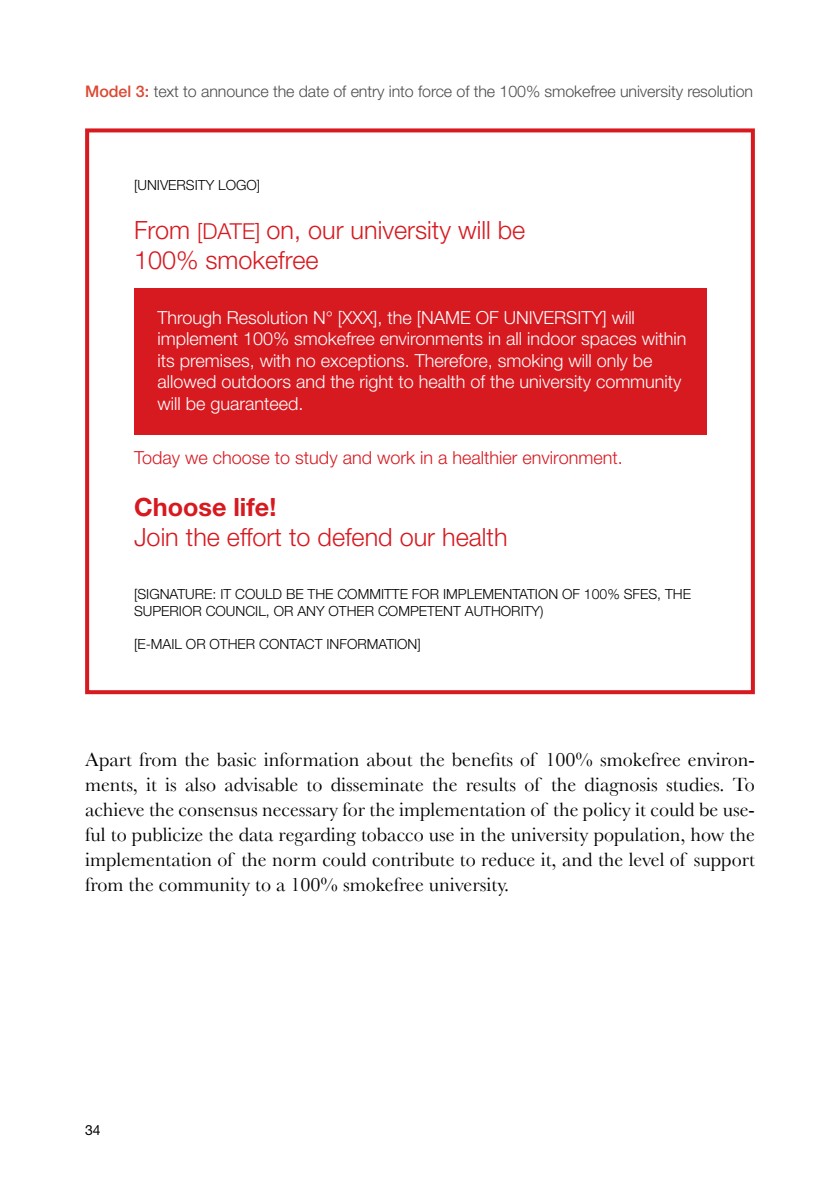
<style>
.page{position:relative;width:840px;height:1191px;background:#fff}
.page>*{position:absolute;margin:0;border:0;box-sizing:border-box;transform-origin:0 0}
.t1{font:300 25.2px/30.2px "Helvetica Neue LT Std";color:#d71920}
.t2{font:700 25.2px "Helvetica Neue LT Std";color:#d71920}
.t3{font:20px/25px "Baskerville";color:#000;text-align:justify}
.t4{font:300 18px/21.6px "Helvetica Neue LT Std";color:#fff}
.t5{font:300 18px "Helvetica Neue LT Std";color:#d71920}
.t6{font:300 16px "Helvetica Neue LT Std";letter-spacing:-.005em;color:#4d4d4f}
.t7{font:300 14px/16.8px "Helvetica Neue LT Std";color:#000}
.t8{font:14px "Helvetica Neue LT Std";color:#000}
.s1{font-weight:500;color:#dc4832}
.s2{font-size:22px}
</style>
<div class="page">
<div style="left:85px;top:128px;width:669px;height:566px;border:4px solid #d71920"></div>
<div style="left:134px;top:288px;width:572px;height:147px;background:#d71920"></div>
<p class="t6" style="left:85px;top:81px;width:669px"><span class="s1">Model 3:</span> text to announce the date of entry into force of the 100% smokefree university resolution</p>
<p class="t7" style="left:134px;top:176px;width:128px">[UNIVERSITY LOGO]</p>
<p class="t1" style="left:134px;top:214px;width:392px">From <span class="s2">[DATE]</span> on, our university will be<br>100% smokefree</p>
<p class="t4" style="left:157px;top:306px;width:530px">Through Resolution N° [XXX], the [NAME OF UNIVERSITY] will implement 100% smokefree environments in all indoor spaces within its premises, with no exceptions. Therefore, smoking will only be allowed outdoors and the right to health of the university community will be guaranteed.</p>
<p class="t5" style="left:134px;top:446px;width:490px">Today we choose to study and work in a healthier environment.</p>
<p class="t2" style="left:134px;top:491px;width:144px">Choose life!</p>
<p class="t1" style="left:134px;top:521px;width:375px">Join the effort to defend our health</p>
<p class="t7" style="left:134px;top:585px;width:558px">[SIGNATURE: IT COULD BE THE COMMITTE FOR IMPLEMENTATION OF 100% SFES, THE<br>SUPERIOR COUNCIL, OR ANY OTHER COMPETENT AUTHORITY)</p>
<p class="t7" style="left:134px;top:635px;width:288px">[E-MAIL OR OTHER CONTACT INFORMATION]</p>
<p class="t3" style="left:85px;top:746px;width:670px">Apart from the basic information about the benefits of 100% smokefree environ&shy;ments, it is also advisable to disseminate the results of the diagnosis studies. To achieve the consensus necessary for the implementation of the policy it could be use&shy;ful to publicize the data regarding tobacco use in the university population, how the implementation of the norm could contribute to reduce it, and the level of support from the community to a 100% smokefree university.</p>
<p class="t8" style="left:85px;top:1121px;width:17px">34</p>
</div>
